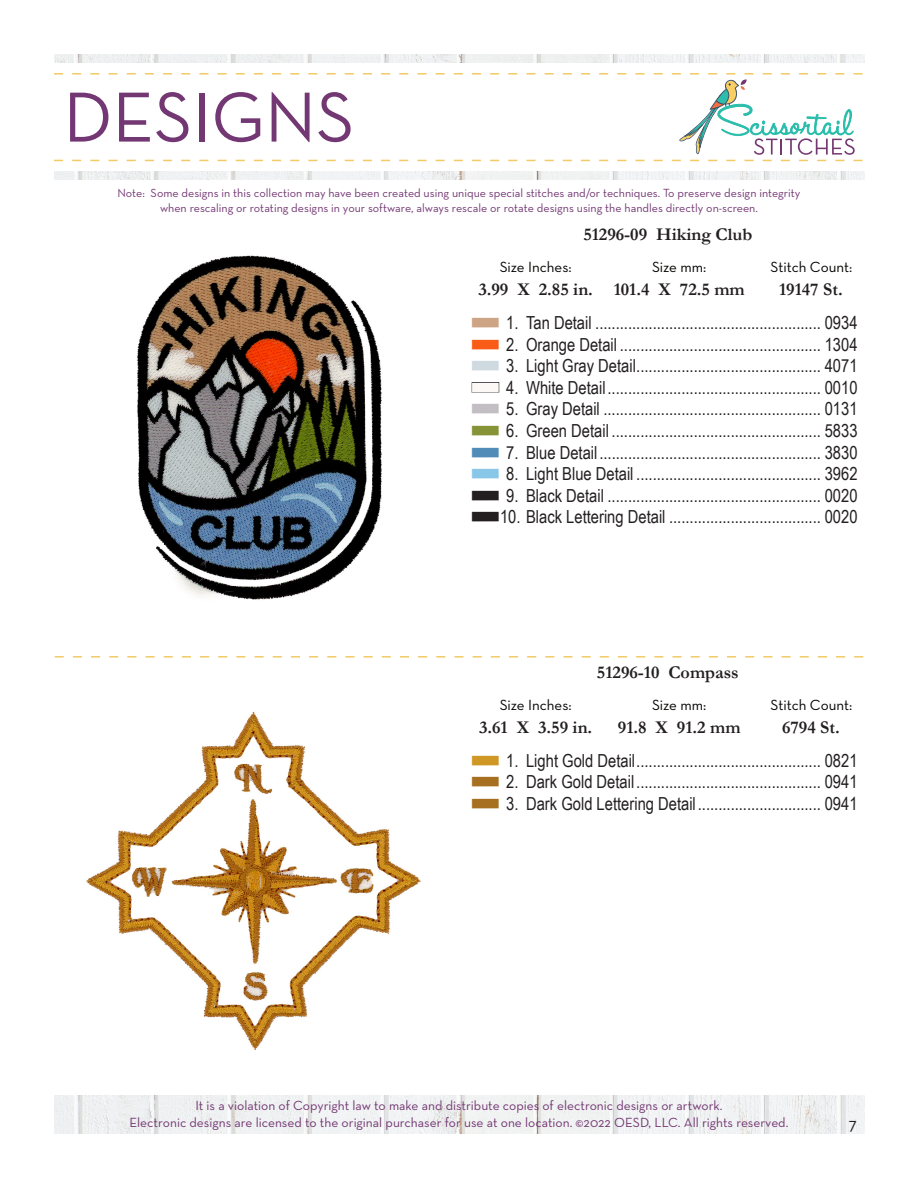
<style>
.page{position:relative;width:918px;height:1188px;background:#fff}
.page>*{position:absolute;margin:0;border:0;box-sizing:border-box;transform-origin:0 0}
.t1{font:72px "Neutra Text";color:#733873}
.t2{font:18px "Arial Narrow";color:#231f20}
.t3{font:700 18px "Garamond";color:#231f20}
.t4{font:18px "Neutra Text";color:#231f20}
.t5{font:15px "Neutra Text";color:#040503}
.t6{font:13.5px "Neutra Text";color:#733873}
.t7{font:12px "Neutra Text";color:#733873}
.s1{font-family:"threadchart";color:#cda484}
.s2{font-family:"threadchart";color:#f95c17}
.s3{font-family:"threadchart";color:#ced9e0}
.s4{font-family:"threadchart"}
.s5{font-family:"threadchart";color:#c2bec3}
.s6{font-family:"threadchart";color:#869337}
.s7{font-family:"threadchart";color:#518cb8}
.s8{font-family:"threadchart";color:#89c7e9}
.s9{font-family:"threadchart";color:#cf9723}
.s10{font-family:"threadchart";color:#a77021}
</style>
<div class="page">
<img style="left:54px;top:1096px;width:810px;height:38px">
<img style="left:54px;top:54px;width:810px;height:126px">
<div style="left:29px;top:63px;width:863px;height:108px;background:#fff"></div>
<svg style="left:54px;top:73px;width:809px;height:88px"></svg>
<svg style="left:55px;top:656px;width:808px;height:2px"></svg>
<img style="left:137px;top:255px;width:245px;height:345px">
<img style="left:86px;top:711px;width:335px;height:339px">
<p class="t1" style="left:63px;top:73px;width:293px">DESIGNS</p>
<p class="t7" style="left:117px;top:186px;width:685px">Note: Some designs in this collection may have been created using unique special stitches and/or techniques. To preserve design integrity</p>
<p class="t7" style="left:160px;top:200px;width:599px">when rescaling or rotating designs in your software, always rescale or rotate designs using the handles directly on-screen.</p>
<p class="t3" style="left:583px;top:223px;width:170px">51296-09 Hiking Club</p>
<p class="t3" style="left:478px;top:277px;width:116px">3.99 X 2.85 in.</p>
<p class="t3" style="left:614px;top:277px;width:133px">101.4 X 72.5 mm</p>
<p class="t3" style="left:779px;top:277px;width:65px">19147 St.</p>
<p class="t5" style="left:500px;top:258px;width:73px">Size Inches:</p>
<p class="t5" style="left:652px;top:258px;width:56px">Size mm:</p>
<p class="t5" style="left:770px;top:258px;width:83px">Stitch Count:</p>
<p class="t2" style="left:472px;top:309px;width:387px"><span class="s1">n</span> 1. Tan Detail ....................................................... 0934</p>
<p class="t2" style="left:472px;top:331px;width:387px"><span class="s2">n</span> 2. Orange Detail ................................................. 1304</p>
<p class="t2" style="left:472px;top:353px;width:387px"><span class="s3">n</span> 3. Light Gray Detail............................................. 4071</p>
<p class="t2" style="left:472px;top:374px;width:387px"><span class="s4">n</span> 4. White Detail.................................................... 0010</p>
<p class="t2" style="left:472px;top:396px;width:387px"><span class="s5">n</span> 5. Gray Detail ..................................................... 0131</p>
<p class="t2" style="left:472px;top:417px;width:387px"><span class="s6">n</span> 6. Green Detail ................................................... 5833</p>
<p class="t2" style="left:472px;top:439px;width:387px"><span class="s7">n</span> 7. Blue Detail...................................................... 3830</p>
<p class="t2" style="left:472px;top:461px;width:387px"><span class="s8">n</span> 8. Light Blue Detail ............................................. 3962</p>
<p class="t2" style="left:472px;top:482px;width:387px"><span class="s4">n</span> 9. Black Detail .................................................... 0020</p>
<p class="t2" style="left:472px;top:504px;width:387px"><span class="s4">n</span>10. Black Lettering Detail ..................................... 0020</p>
<p class="t3" style="left:597px;top:660px;width:143px">51296-10 Compass</p>
<p class="t5" style="left:500px;top:696px;width:73px">Size Inches:</p>
<p class="t5" style="left:652px;top:696px;width:56px">Size mm:</p>
<p class="t5" style="left:770px;top:696px;width:83px">Stitch Count:</p>
<p class="t3" style="left:479px;top:715px;width:115px">3.61 X 3.59 in.</p>
<p class="t3" style="left:618px;top:715px;width:124px">91.8 X 91.2 mm</p>
<p class="t3" style="left:782px;top:715px;width:59px">6794 St.</p>
<p class="t2" style="left:472px;top:747px;width:387px"><span class="s9">n</span> 1. Light Gold Detail............................................. 0821</p>
<p class="t2" style="left:472px;top:769px;width:387px"><span class="s10">n</span> 2. Dark Gold Detail............................................. 0941</p>
<p class="t2" style="left:472px;top:790px;width:387px"><span class="s10">n</span> 3. Dark Gold Lettering Detail.............................. 0941</p>
<p class="t6" style="left:195px;top:1098px;width:529px">It is a violation of Copyright law to make and distribute copies of electronic designs or artwork.</p>
<p class="t6" style="left:130px;top:1114px;width:660px">Electronic designs are licensed to the original purchaser for use at one location. ©2022 OESD, LLC. All rights reserved.</p>
<p class="t4" style="left:849px;top:1113px;width:10px">7</p>
</div>
